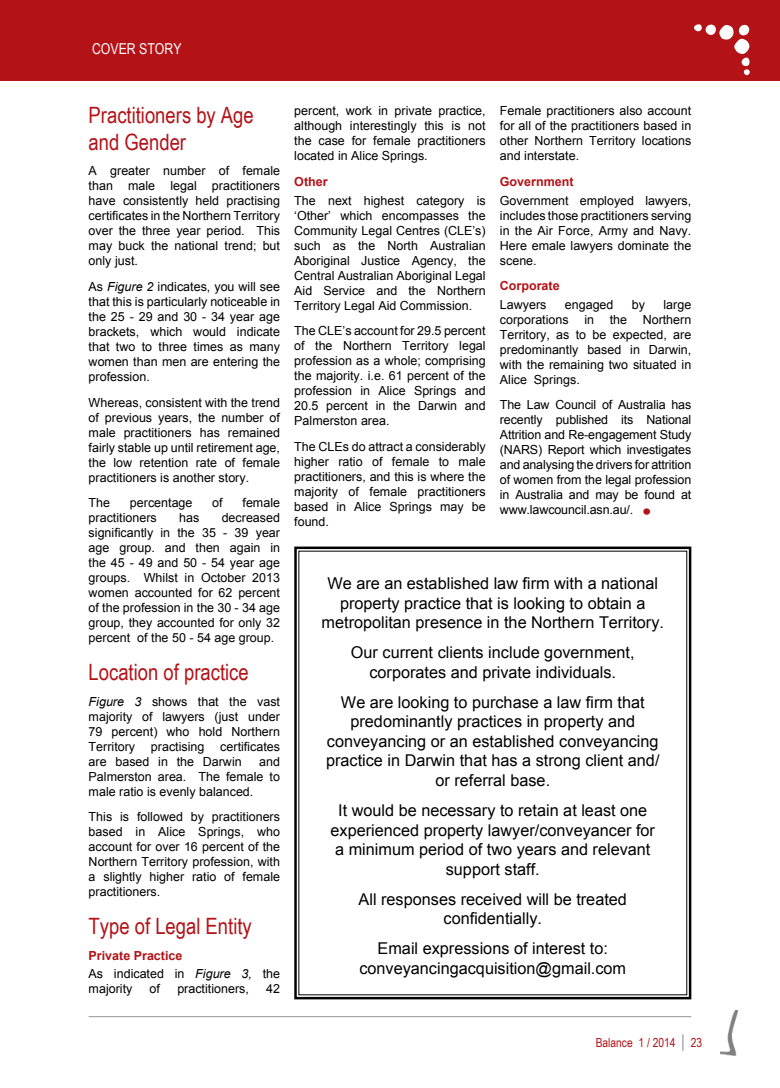
<style>
.page{position:relative;width:780px;height:1088px;background:#fff}
.page>*{position:absolute;margin:0;border:0;box-sizing:border-box;transform-origin:0 0}
.t1{font:45px "Arial Rounded MT Bold";color:#b31217}
.t2{font:22.5px/27px "Arial Narrow";color:#b31217}
.t3{font:16.25px/19.5px "Arial";color:#000;text-align:center}
.t4{font:15px "Arial Narrow";color:#fff}
.t5{font:12.5px/15px "Arial";color:#000;text-align:justify}
.t6{font:700 12.5px "Arial";color:#b31217}
.t7{font:12.5px "Arial Narrow";color:#b31217}
.s1{font-style:italic}
.s2{font-weight:700;color:#b31217}
.s3{font-size:17.5px;color:#939598}
</style>
<div class="page">
<div style="left:0;top:0;width:780px;height:81px;background:#b31217"></div>
<svg style="left:694px;top:24px;width:56px;height:52px"></svg>
<hr style="left:89px;top:1016px;width:602px;height:1px;background:#939598">
<img style="left:720px;top:1010px;width:17px;height:45px">
<svg style="left:294px;top:546px;width:398px;height:454px"></svg>
<p class="t4" style="left:92px;top:43px;width:91px">COVER STORY</p>
<h2 class="t2" style="left:89px;top:103px;width:167px">Practitioners by Age and Gender</h2>
<p class="t5" style="left:89px;top:164px;width:193px">A greater number of female than male legal practitioners have consistently held practising certificates in the Northern Territory over the three year period. This may buck the national trend; but only just.</p>
<p class="t5" style="left:89px;top:280px;width:193px">As <span class="s1">Figure 2</span> indicates, you will see that this is particularly noticeable in the 25 - 29 and 30 - 34 year age brackets, which would indicate that two to three times as many women than men are entering the profession.</p>
<p class="t5" style="left:89px;top:396px;width:193px">Whereas, consistent with the trend of previous years, the number of male practitioners has remained fairly stable up until retirement age, the low retention rate of female practitioners is another story.</p>
<p class="t5" style="left:89px;top:496px;width:23px">The</p>
<p class="t5" style="left:130px;top:496px;width:64px">percentage</p>
<p class="t5" style="left:212px;top:496px;width:12px">of</p>
<p class="t5" style="left:242px;top:496px;width:39px">female</p>
<p class="t5" style="left:89px;top:511px;width:70px">practitioners</p>
<p class="t5" style="left:179px;top:511px;width:22px">has</p>
<p class="t5" style="left:89px;top:511px;width:193px;text-indent:133px">decreased significantly in the 35 - 39 year age group. and then again in the 45 - 49 and 50 - 54 year age groups. Whilst in October 2013 women accounted for 62 percent of the profession in the 30 - 34 age group, they accounted for only 32 percent of the 50 - 54 age group.</p>
<h2 class="t2" style="left:89px;top:661px;width:161px">Location of practice</h2>
<p class="t5" style="left:89px;top:694px;width:193px"><span class="s1">Figure 3</span> shows that the vast majority of lawyers (just under 79 percent) who hold Northern Territory</p>
<p class="t5" style="left:89px;top:739px;width:193px;text-indent:132px">certificates are based in the Darwin</p>
<p class="t5" style="left:151px;top:739px;width:55px">practising</p>
<p class="t5" style="left:89px;top:754px;width:193px;text-indent:170px">and Palmerston area. The female to male ratio is evenly balanced.</p>
<p class="t5" style="left:89px;top:810px;width:193px">This is followed by practitioners based in Alice Springs, who account for over 16 percent of the Northern Territory profession, with a slightly higher ratio of female practitioners.</p>
<h2 class="t2" style="left:89px;top:914px;width:165px">Type of Legal Entity</h2>
<p class="t5" style="left:89px;top:947px;width:193px;line-height:18.5px"><span class="s2">Private Practice<br></span>As indicated in <span class="s1">Figure 3,</span> the</p>
<p class="t5" style="left:89px;top:982px;width:45px">majority</p>
<p class="t5" style="left:150px;top:982px;width:12px">of</p>
<p class="t5" style="left:177px;top:982px;width:73px">practitioners,</p>
<p class="t5" style="left:266px;top:982px;width:15px">42</p>
<p class="t5" style="left:294px;top:104px;width:193px">percent, work in private practice, although interestingly this is not the case for female practitioners located in Alice Springs.</p>
<p class="t6" style="left:294px;top:176px;width:35px">Other</p>
<p class="t5" style="left:294px;top:194px;width:193px">The next highest category is ‘Other’ which encompasses the Community Legal Centres (CLE’s) such as the North Australian Aboriginal Justice Agency, the Central Australian Aboriginal Legal Aid Service and the Northern Territory Legal Aid Commission.</p>
<p class="t5" style="left:294px;top:324px;width:193px">The CLE’s account for 29.5 percent of the Northern Territory legal profession as a whole; comprising the majority. i.e. 61 percent of the profession in Alice Springs and 20.5 percent in the Darwin and Palmerston area.</p>
<p class="t5" style="left:294px;top:440px;width:193px">The CLEs do attract a considerably higher ratio of female to male practitioners, and this is where the majority of female practitioners based in Alice Springs may be found.</p>
<p class="t5" style="left:500px;top:104px;width:193px">Female practitioners also account for all of the practitioners based in other Northern Territory locations and interstate.</p>
<p class="t6" style="left:500px;top:176px;width:75px">Government</p>
<p class="t5" style="left:500px;top:194px;width:193px">Government employed lawyers, includes those practitioners serving in the Air Force, Army and Navy.<br>Here emale lawyers dominate the scene.</p>
<p class="t6" style="left:500px;top:281px;width:61px">Corporate</p>
<p class="t5" style="left:500px;top:298px;width:48px">Lawyers</p>
<p class="t5" style="left:565px;top:298px;width:50px">engaged</p>
<p class="t5" style="left:632px;top:298px;width:15px">by</p>
<p class="t5" style="left:500px;top:298px;width:193px;text-indent:164px">large corporations in the Northern Territory, as to be expected, are predominantly based in Darwin, with the remaining two situated in Alice Springs.</p>
<p class="t5" style="left:500px;top:398px;width:193px">The Law Council of Australia has recently published its National Attrition and Re-engagement Study (NARS) Report which investigates and analysing the drivers for attrition of women from the legal profession in Australia and may be found at www.lawcouncil.asn.au/.</p>
<h1 class="t1" style="left:640px;top:473px;width:16px">.</h1>
<h3 class="t3" style="left:321px;top:575px;width:344px">We are an established law firm with a national property practice that is looking to obtain a metropolitan presence in the Northern Territory.</h3>
<h3 class="t3" style="left:351px;top:644px;width:285px">Our current clients include government, corporates and private individuals.</h3>
<h3 class="t3" style="left:326px;top:693px;width:335px">We are looking to purchase a law firm that predominantly practices in property and conveyancing or an established conveyancing practice in Darwin that has a strong client and/ or referral base.</h3>
<h3 class="t3" style="left:330px;top:801px;width:326px">It would be necessary to retain at least one experienced property lawyer/conveyancer for a minimum period of two years and relevant support staff.</h3>
<h3 class="t3" style="left:358px;top:890px;width:270px">All responses received will be treated confidentially.</h3>
<h3 class="t3" style="left:359px;top:940px;width:268px">Email expressions of interest to: conveyancingacquisition@gmail.com</h3>
<p class="t7" style="left:595px;top:1037px;width:108px">Balance 1 / 2014 <span class="s3">|</span> 23</p>
</div>
